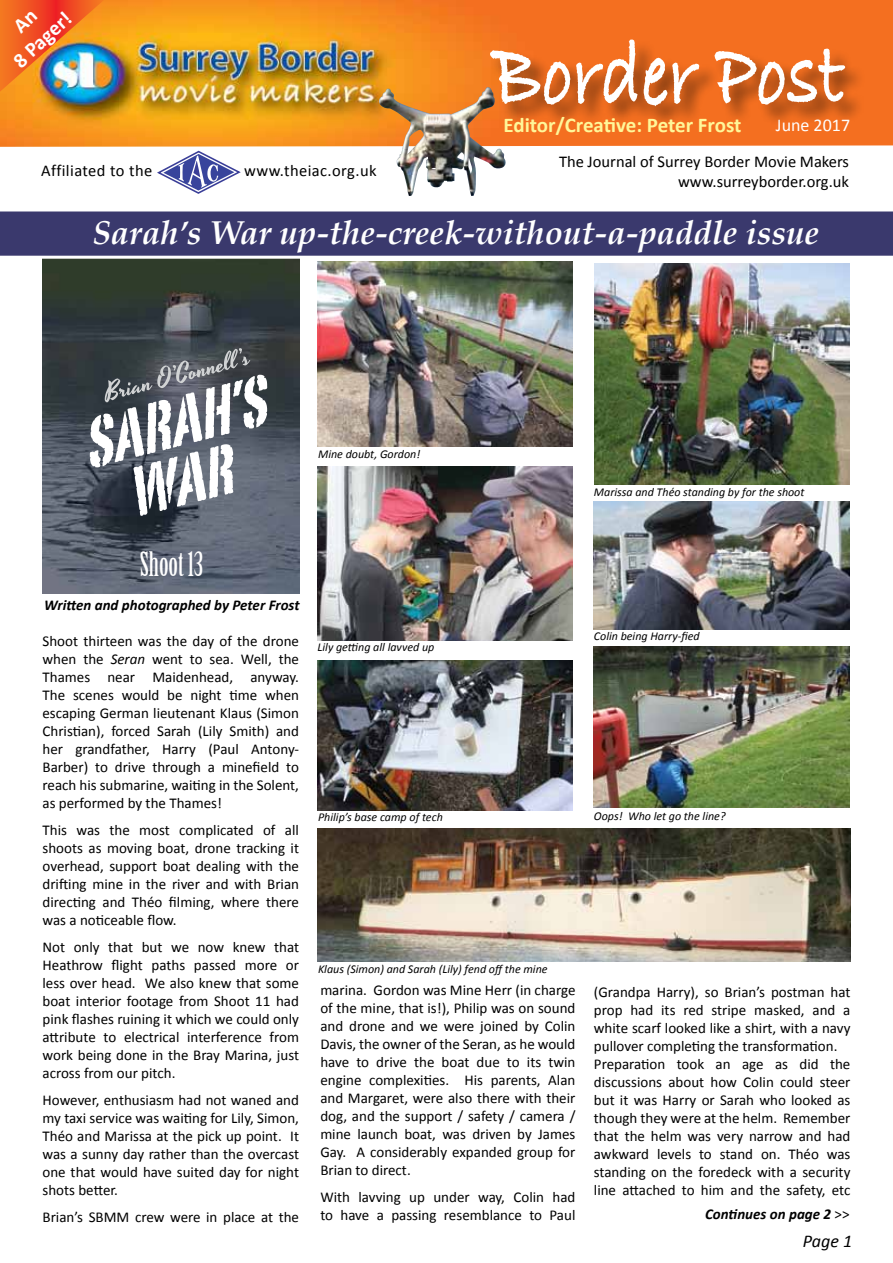
<style>
.page{position:relative;width:893px;height:1263px;background:#fff}
.page>*{position:absolute;margin:0;border:0;box-sizing:border-box;transform-origin:0 0}
.t1{font:italic 700 33px "Palatino";color:#fff}
.t2{font:33px "Birch Std";color:#fff}
.t3{font:700 21px "Calibri";letter-spacing:-.01em;color:#fff799}
.t4{font:700 21px/25.2px "Calibri";color:#fff;text-align:center}
.t5{font:18px "Calibri";color:#fff}
.t6{font:italic 18px "Calibri";color:#000}
.t7{font:16.5px/19.8px "Calibri";color:#000;text-align:right}
.t8{font:16.5px "Calibri";letter-spacing:.025em;color:#000}
.t9{font:15px/18px "Calibri";color:#000;text-align:justify}
.t10{font:italic 700 15px "Calibri";color:#000}
.t11{font:italic 12px "Calibri";color:#000}
.s1{font-style:italic}
.s2{font-weight:400;font-style:normal}
</style>
<div class="page">
<img style="left:42px;top:259px;width:257px;height:334px">
<img style="left:0;top:0;width:893px;height:147px">
<svg style="left:157px;top:151px;width:84px;height:43px"></svg>
<svg style="left:0;top:211px;width:893px;height:48px;background:#494878"></svg>
<div style="left:489px;top:39px;width:377px;height:88px;background:#000;opacity:.5"></div>
<svg style="left:490px;top:40px;width:355px;height:66px"></svg>
<img style="left:317px;top:261px;width:256px;height:186px">
<img style="left:594px;top:502px;width:255px;height:127px">
<img style="left:317px;top:466px;width:256px;height:175px">
<img style="left:317px;top:660px;width:256px;height:150px">
<img style="left:594px;top:646px;width:255px;height:162px">
<img style="left:594px;top:264px;width:256px;height:221px">
<img style="left:378px;top:87px;width:128px;height:109px">
<img style="left:317px;top:828px;width:533px;height:134px">
<svg style="left:90px;top:348px;width:177px;height:168px"></svg>
<img style="left:0;top:0;width:104px;height:92px">
<h2 class="t4" style="left:-10px;top:35px;width:73px;rotate:-43deg">An<br>8 Pager!</h2>
<h2 class="t3" style="left:503px;top:112px;width:240px">Editor/Creative: Peter Frost</h2>
<p class="t5" style="left:776px;top:114px;width:76px">June 2017</p>
<p class="t8" style="left:41px;top:160px;width:113px">Affiliated to the</p>
<p class="t8" style="left:244px;top:160px;width:134px">www.theiac.org.uk</p>
<p class="t7" style="left:559px;top:151px;width:292px">The Journal of Surrey Border Movie Makers www.surreyborder.org.uk</p>
<h1 class="t1" style="left:93px;top:206px;width:728px">Sarah’s War up-the-creek-without-a-paddle issue</h1>
<p class="t11" style="left:318px;top:447px;width:104px">Mine doubt, Gordon!</p>
<p class="t11" style="left:594px;top:484px;width:212px">Marissa and Théo standing by for the shoot</p>
<h1 class="t2" style="left:140px;top:546px;width:65px">Shoot 13</h1>
<p class="t10" style="left:44px;top:596px;width:257px">Written and photographed by Peter Frost</p>
<p class="t9" style="left:43px;top:631px;width:258px">Shoot thirteen was the day of the drone when the <span class="s1">Seran</span> went to sea. Well, the Thames near Maidenhead, anyway.<br>The scenes would be night time when escaping German lieutenant Klaus (Simon Christian), forced Sarah (Lily Smith) and her grandfather, Harry (Paul Antony-Barber) to drive through a minefield to reach his submarine, waiting in the Solent, as performed by the Thames!</p>
<p class="t9" style="left:43px;top:820px;width:258px">This was the most complicated of all shoots as moving boat, drone tracking it overhead, support boat dealing with the drifting mine in the river and with Brian directing and Théo filming, where there was a noticeable flow.</p>
<p class="t9" style="left:43px;top:937px;width:258px">Not only that but we now knew that Heathrow flight paths passed more or less over head. We also knew that some boat interior footage from Shoot 11 had pink flashes ruining it which we could only attribute to electrical interference from work being done in the Bray Marina, just across from our pitch.</p>
<p class="t9" style="left:43px;top:1090px;width:258px">However, enthusiasm had not waned and my taxi service was waiting for Lily, Simon, Théo and Marissa at the pick up point. It was a sunny day rather than the overcast one that would have suited day for night shots better.</p>
<p class="t9" style="left:43px;top:1207px;width:258px">Brian’s SBMM crew were in place at the</p>
<p class="t11" style="left:317px;top:640px;width:118px">Lily getting all lavved up</p>
<p class="t11" style="left:594px;top:629px;width:107px">Colin being Harry-fied</p>
<p class="t11" style="left:318px;top:809px;width:126px">Philip’s base camp of tech</p>
<p class="t11" style="left:594px;top:808px;width:133px">Oops! Who let go the line?</p>
<p class="t11" style="left:318px;top:961px;width:231px">Klaus (Simon) and Sarah (Lily) fend off the mine</p>
<p class="t9" style="left:320px;top:981px;width:257px">marina. Gordon was Mine Herr (in charge of the mine, that is!), Philip was on sound and drone and we were joined by Colin Davis, the owner of the Seran, as he would have to drive the boat due to its twin engine complexities. His parents, Alan and Margaret, were also there with their dog, and the support / safety / camera / mine launch boat, was driven by James Gay. A considerably expanded group for Brian to direct.</p>
<p class="t9" style="left:320px;top:1188px;width:257px">With lavving up under way, Colin had to have a passing resemblance to Paul</p>
<p class="t9" style="left:594px;top:982px;width:258px;text-align:left">(Grandpa Harry), so Brian’s postman hat prop had its red stripe masked, and a white scarf looked like a shirt, with a navy pullover completing the transformation.<br>Preparation took an age as did the discussions about how Colin could steer but it was Harry or Sarah who looked as though they were at the helm. Remember that the helm was very narrow and had awkward levels to stand on. Théo was standing on the foredeck with a security line attached to him and the safety, etc</p>
<p class="t10" style="left:705px;top:1205px;width:146px">Continues on page 2 <span class="s2">&gt;&gt;</span></p>
<p class="t6" style="left:803px;top:1230px;width:51px">Page 1</p>
</div>
